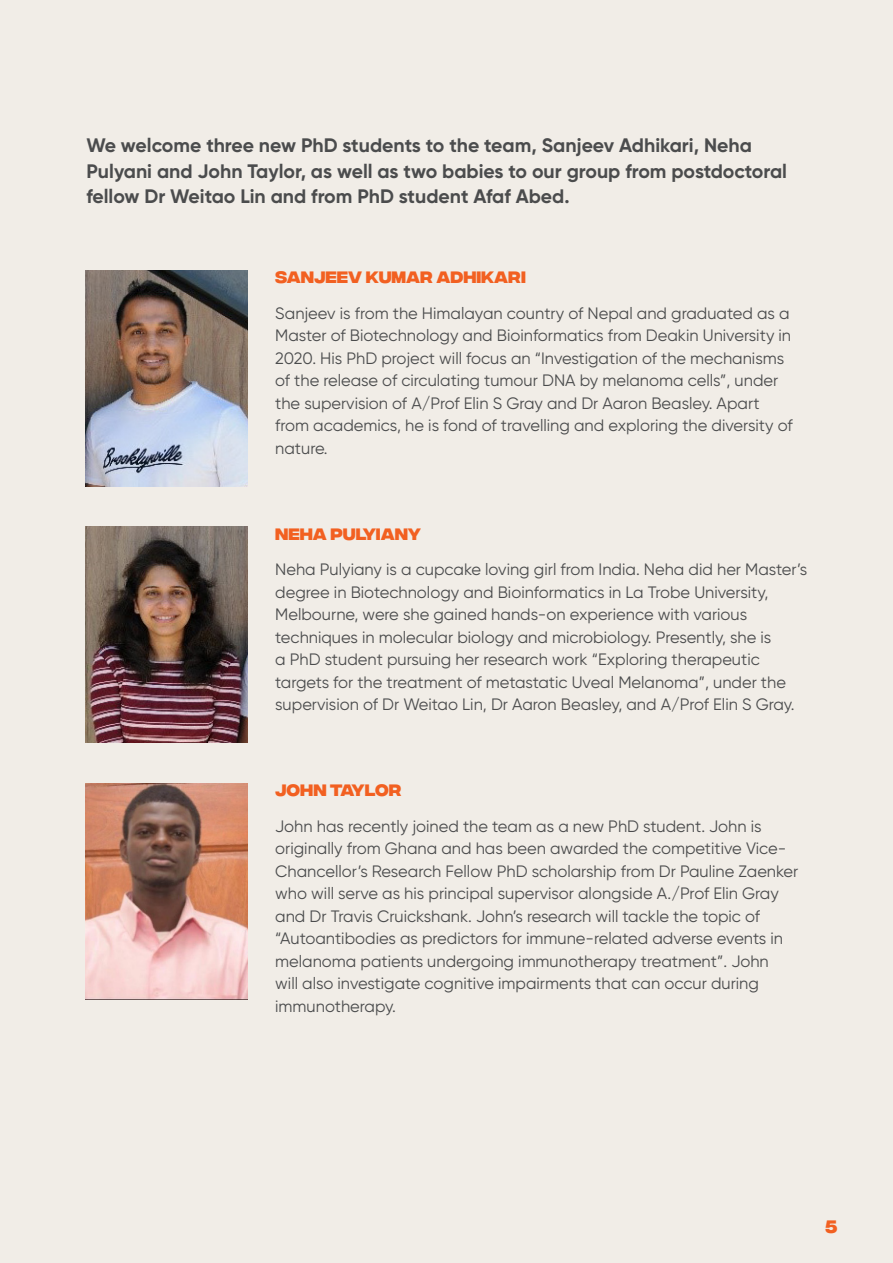
<style>
.page{position:relative;width:893px;height:1263px;background:#f1ede7}
.page>*{position:absolute;margin:0;border:0;box-sizing:border-box;transform-origin:0 0}
.t1{font:700 19.5px/25.5px "Gilroy";color:#4b4c4d}
.t2{font:700 18px "Integral CF";color:#f26021}
.t3{font:16.5px/22.5px "Gilroy";color:#4b4c4d}
.t4{font:700 16.5px "Integral CF";color:#f26021}
</style>
<div class="page">
<img style="left:85px;top:270px;width:162px;height:216px">
<img style="left:85px;top:783px;width:162px;height:216px">
<img style="left:85px;top:526px;width:162px;height:217px">
<p class="t1" style="left:86px;top:132px;width:702px">We welcome three new PhD students to the team, Sanjeev Adhikari, Neha<br>Pulyani and John Taylor, as well as two babies to our group from postdoctoral fellow Dr Weitao Lin and from PhD student Afaf Abed.</p>
<p class="t4" style="left:275px;top:268px;width:252px">SANJEEV KUMAR ADHIKARI</p>
<p class="t3" style="left:275px;top:301px;width:519px">Sanjeev is from the Himalayan country of Nepal and graduated as a Master of Biotechnology and Bioinformatics from Deakin University in 2020. His PhD project will focus an “Investigation of the mechanisms of the release of circulating tumour DNA by melanoma cells”, under the supervision of A/Prof Elin S Gray and Dr Aaron Beasley. Apart from academics, he is fond of travelling and exploring the diversity of nature.</p>
<p class="t4" style="left:275px;top:524px;width:147px">NEHA PULYIANY</p>
<p class="t3" style="left:275px;top:558px;width:534px">Neha Pulyiany is a cupcake loving girl from India. Neha did her Master’s degree in Biotechnology and Bioinformatics in La Trobe University, Melbourne, were she gained hands-on experience with various techniques in molecular biology and microbiology. Presently, she is<br>a PhD student pursuing her research work “Exploring therapeutic targets for the treatment of metastatic Uveal Melanoma”, under the supervision of Dr Weitao Lin, Dr Aaron Beasley, and A/Prof Elin S Gray.</p>
<p class="t4" style="left:275px;top:781px;width:128px">JOHN TAYLOR</p>
<p class="t3" style="left:275px;top:814px;width:525px">John has recently joined the team as a new PhD student. John is originally from Ghana and has been awarded the competitive Vice-Chancellor’s Research Fellow PhD scholarship from Dr Pauline Zaenker who will serve as his principal supervisor alongside A./Prof Elin Gray and Dr Travis Cruickshank. John’s research will tackle the topic of “Autoantibodies as predictors for immune-related adverse events in melanoma patients undergoing immunotherapy treatment”. John<br>will also investigate cognitive impairments that can occur during immunotherapy.</p>
<p class="t2" style="left:825px;top:1216px;width:14px">5</p>
</div>
